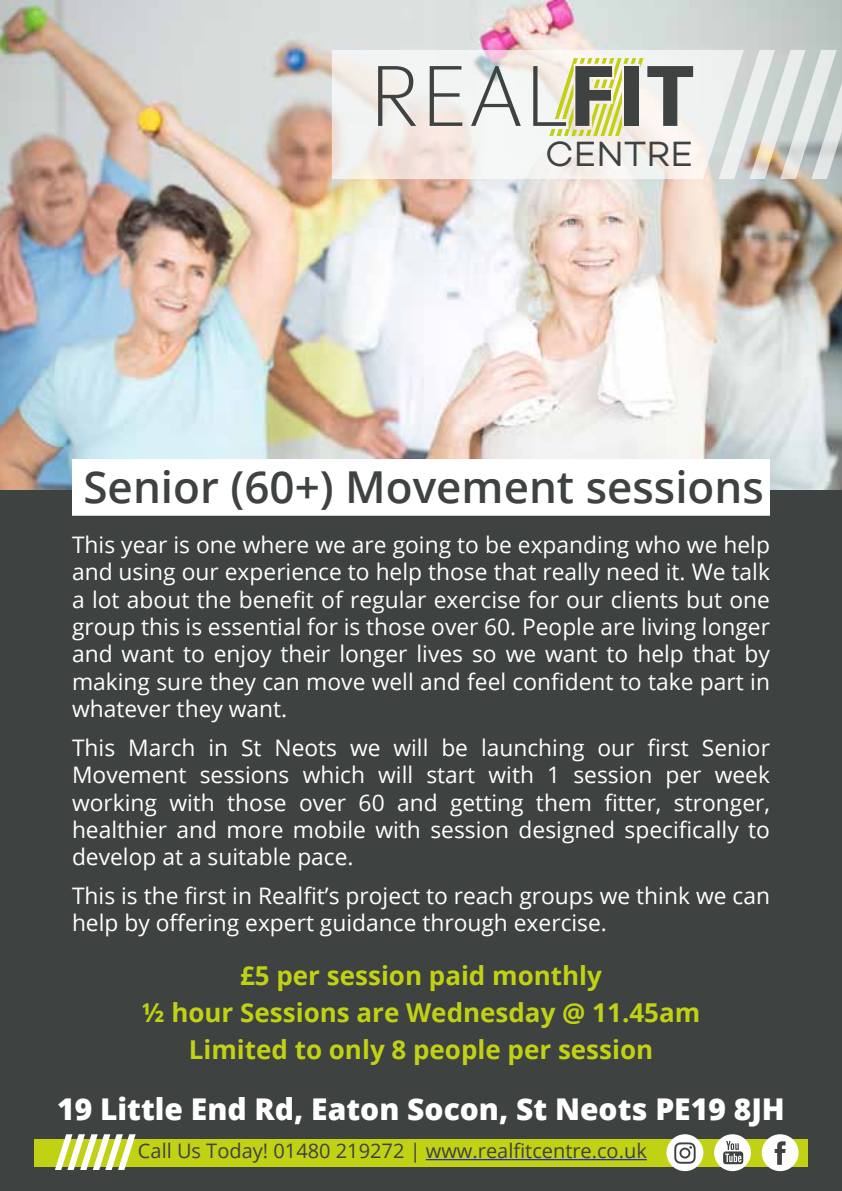
<style>
.page{position:relative;width:842px;height:1191px;background:#fff}
.page>*{position:absolute;margin:0;border:0;box-sizing:border-box;transform-origin:0 0}
.t1{font:600 44px "Open Sans";color:#3e4241}
.t2{font:35.8px "Campton";color:#3e4241}
.t3{font:800 30px "Open Sans";color:#fff}
.t4{font:700 26px/36.8px "Open Sans";color:#c1d113;text-align:center}
.t5{font:22.8px/27.4px "Open Sans";color:#fff;text-align:justify}
.t6{font:20px "Open Sans";color:#3e4241}
</style>
<div class="page">
<img style="left:0;top:0;width:842px;height:490px">
<div style="left:0;top:490px;width:842px;height:701px;background:#3e4241"></div>
<div style="left:34px;top:1138px;width:774px;height:28px;background:#c1d113"></div>
<hr style="left:426px;top:1159px;width:221px;height:1px;background:#00f">
<div style="left:762px;top:1134px;width:36px;height:37px;background:#fff;border-radius:50%"></div>
<svg style="left:775px;top:1141px;width:10px;height:23px"></svg>
<div style="left:666px;top:1134px;width:37px;height:37px;background:#fff;border-radius:50%"></div>
<svg style="left:674px;top:1142px;width:22px;height:21px"></svg>
<div style="left:714px;top:1134px;width:37px;height:37px;background:#fff;border-radius:50%"></div>
<svg style="left:723px;top:1141px;width:20px;height:23px"></svg>
<svg style="left:55px;top:1134px;width:81px;height:36px"></svg>
<div style="left:72px;top:459px;width:698px;height:57px;background:#fff"></div>
<svg style="left:332px;top:50px;width:510px;height:129px"></svg>
<svg style="left:378px;top:66px;width:38px;height:60px"></svg>
<svg style="left:430px;top:66px;width:32px;height:60px"></svg>
<svg style="left:471px;top:66px;width:50px;height:60px"></svg>
<svg style="left:533px;top:58px;width:160px;height:78px"></svg>
<h2 class="t2" style="left:545px;top:131px;width:150px">CENTRE</h2>
<h1 class="t1" style="left:83px;top:457px;width:682px">Senior (60+) Movement sessions</h1>
<p class="t5" style="left:72px;top:530px;width:699px">This year is one where we are going to be expanding who we help and using our experience to help those that really need it. We talk a lot about the benefit of regular exercise for our clients but one group this is essential for is those over 60. People are living longer and want to enjoy their longer lives so we want to help that by making sure they can move well and feel confident to take part in whatever they want.</p>
<p class="t5" style="left:72px;top:733px;width:699px">This March in St Neots we will be launching our first Senior Movement sessions which will start with 1 session per week working with those over 60 and getting them fitter, stronger, healthier and more mobile with session designed specifically to develop at a suitable pace.</p>
<p class="t5" style="left:72px;top:881px;width:699px">This is the first in Realfit’s project to reach groups we think we can help by offering expert guidance through exercise.</p>
<p class="t4" style="left:142px;top:956px;width:560px">£5 per session paid monthly<br>½ hour Sessions are Wednesday @ 11.45am<br>Limited to only 8 people per session</p>
<h3 class="t3" style="left:57px;top:1086px;width:729px">19 Little End Rd, Eaton Socon, St Neots PE19 8JH</h3>
<p class="t6" style="left:138px;top:1137px;width:510px">Call Us Today! 01480 219272 | www.realfitcentre.co.uk</p>
</div>
